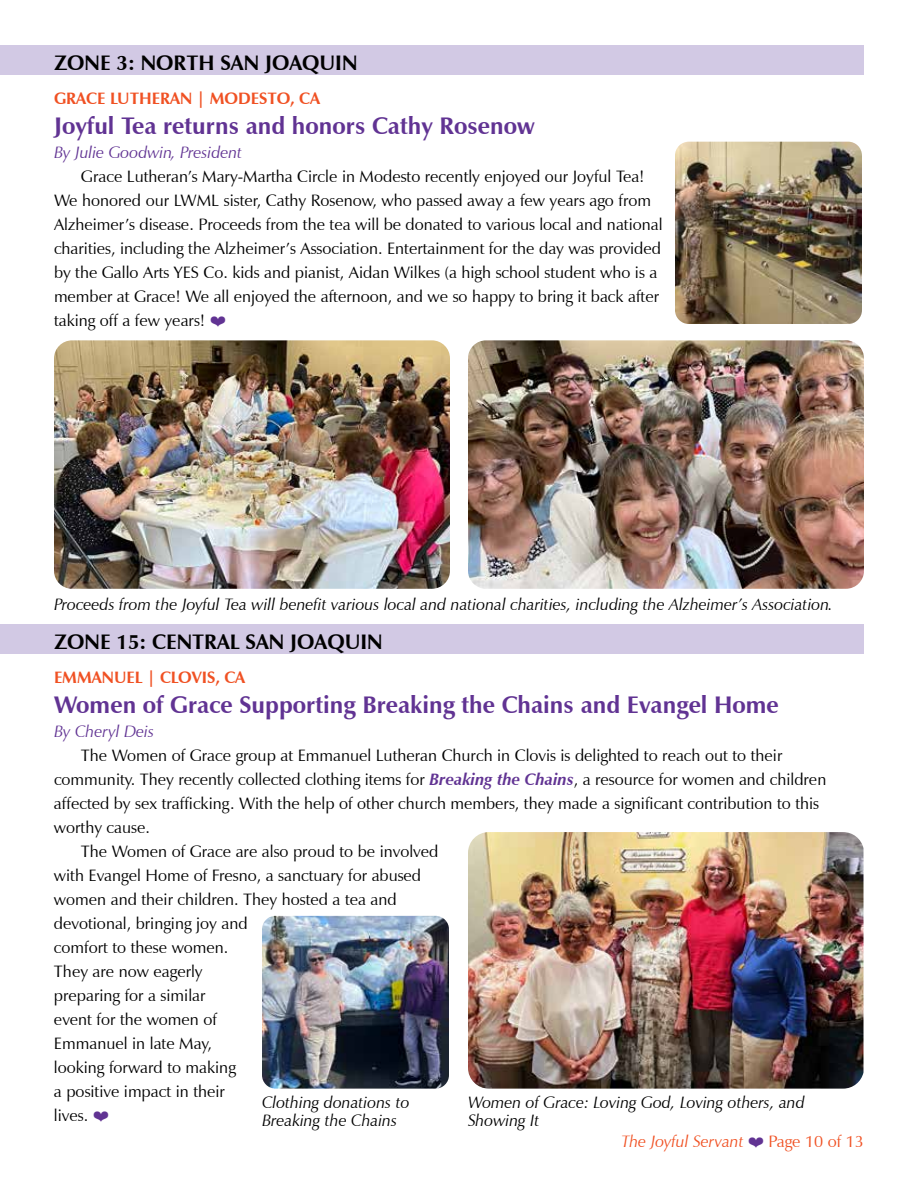
<style>
.page{position:relative;width:918px;height:1188px;background:#fff}
.page>*{position:absolute;margin:0;border:0;box-sizing:border-box;transform-origin:0 0}
.t1{font:700 24px "Zapf Humanist 601 BT";color:#613393}
.t2{font:700 21px "Zapf Humanist 601 BT";color:#000}
.t3{font:16.5px/24px "Zapf Humanist 601 BT";color:#000}
.t4{font:italic 16.5px/18px "Zapf Humanist 601 BT";color:#000}
.t5{font:700 16.5px "Zapf Humanist 601 BT";color:#f05123}
.t6{font:italic 16.5px "Zapf Humanist 601 BT";color:#613393}
.t7{font:italic 16.5px "Zapf Humanist 601 BT";color:#f05123}
.t8{font:16.5px "Zapf Humanist 601 BT";color:#f05123}
.s1{font-weight:700;font-style:italic;color:#613393}
</style>
<div class="page">
<div style="left:0;top:46px;width:864px;height:29px;background:#d2c9e4"></div>
<img style="left:675px;top:142px;width:187px;height:182px">
<img style="left:468px;top:340px;width:396px;height:249px">
<img style="left:54px;top:340px;width:396px;height:249px">
<div style="left:0;top:625px;width:864px;height:29px;background:#d2c9e4"></div>
<img style="left:262px;top:916px;width:187px;height:173px">
<img style="left:468px;top:832px;width:396px;height:257px">
<p class="t2" style="left:54px;top:50px;width:305px">ZONE 3: NORTH SAN JOAQUIN</p>
<p class="t5" style="left:54px;top:89px;width:268px">GRACE LUTHERAN | MODESTO, CA</p>
<h1 class="t1" style="left:54px;top:111px;width:482px">Joyful Tea returns and honors Cathy Rosenow</h1>
<p class="t6" style="left:54px;top:142px;width:190px">By Julie Goodwin, President</p>
<p class="t3" style="left:54px;top:164px;width:610px;text-indent:27px">Grace Lutheran’s Mary-Martha Circle in Modesto recently enjoyed our Joyful Tea!<br>We honored our LWML sister, Cathy Rosenow, who passed away a few years ago from Alzheimer’s disease. Proceeds from the tea will be donated to various local and national charities, including the Alzheimer’s Association. Entertainment for the day was provided by the Gallo Arts YES Co. kids and pianist, Aidan Wilkes (a high school student who is a member at Grace! We all enjoyed the afternoon, and we so happy to bring it back after taking off a few years!</p>
<p class="t4" style="left:54px;top:595px;width:780px">Proceeds from the Joyful Tea will benefit various local and national charities, including the Alzheimer’s Association.</p>
<p class="t2" style="left:54px;top:629px;width:330px">ZONE 15: CENTRAL SAN JOAQUIN</p>
<p class="t5" style="left:54px;top:667px;width:193px">EMMANUEL | CLOVIS, CA</p>
<h1 class="t1" style="left:54px;top:689px;width:726px">Women of Grace Supporting Breaking the Chains and Evangel Home</h1>
<p class="t6" style="left:54px;top:721px;width:102px">By Cheryl Deis</p>
<p class="t3" style="left:81px;top:743px;width:703px">The Women of Grace group at Emmanuel Lutheran Church in Clovis is delighted to reach out to their</p>
<p class="t3" style="left:54px;top:767px;width:774px">community. They recently collected clothing items for <span class="s1">Breaking the Chains</span>, a resource for women and children</p>
<p class="t3" style="left:54px;top:791px;width:767px">affected by sex trafficking. With the help of other church members, they made a significant contribution to this</p>
<p class="t3" style="left:54px;top:815px;width:97px">worthy cause.</p>
<p class="t3" style="left:81px;top:839px;width:359px">The Women of Grace are also proud to be involved</p>
<p class="t3" style="left:54px;top:863px;width:369px">with Evangel Home of Fresno, a sanctuary for abused</p>
<p class="t3" style="left:54px;top:887px;width:344px">women and their children. They hosted a tea and</p>
<p class="t3" style="left:54px;top:911px;width:195px">devotional, bringing joy and</p>
<p class="t3" style="left:54px;top:935px;width:176px">comfort to these women.</p>
<p class="t3" style="left:54px;top:959px;width:150px">They are now eagerly</p>
<p class="t3" style="left:54px;top:983px;width:153px">preparing for a similar</p>
<p class="t3" style="left:54px;top:1007px;width:165px">event for the women of</p>
<p class="t3" style="left:54px;top:1031px;width:160px">Emmanuel in late May,</p>
<p class="t3" style="left:54px;top:1055px;width:183px">looking forward to making</p>
<p class="t3" style="left:54px;top:1079px;width:172px">a positive impact in their</p>
<p class="t3" style="left:54px;top:1103px;width:36px">lives.</p>
<p class="t4" style="left:262px;top:1093px;width:149px">Clothing donations to<br>Breaking the Chains</p>
<p class="t4" style="left:468px;top:1093px;width:338px">Women of Grace: Loving God, Loving others, and<br>Showing It</p>
<p class="t7" style="left:621px;top:1131px;width:124px">The Joyful Servant</p>
<p class="t8" style="left:769px;top:1131px;width:97px">Page 10 of 13</p>
</div>
